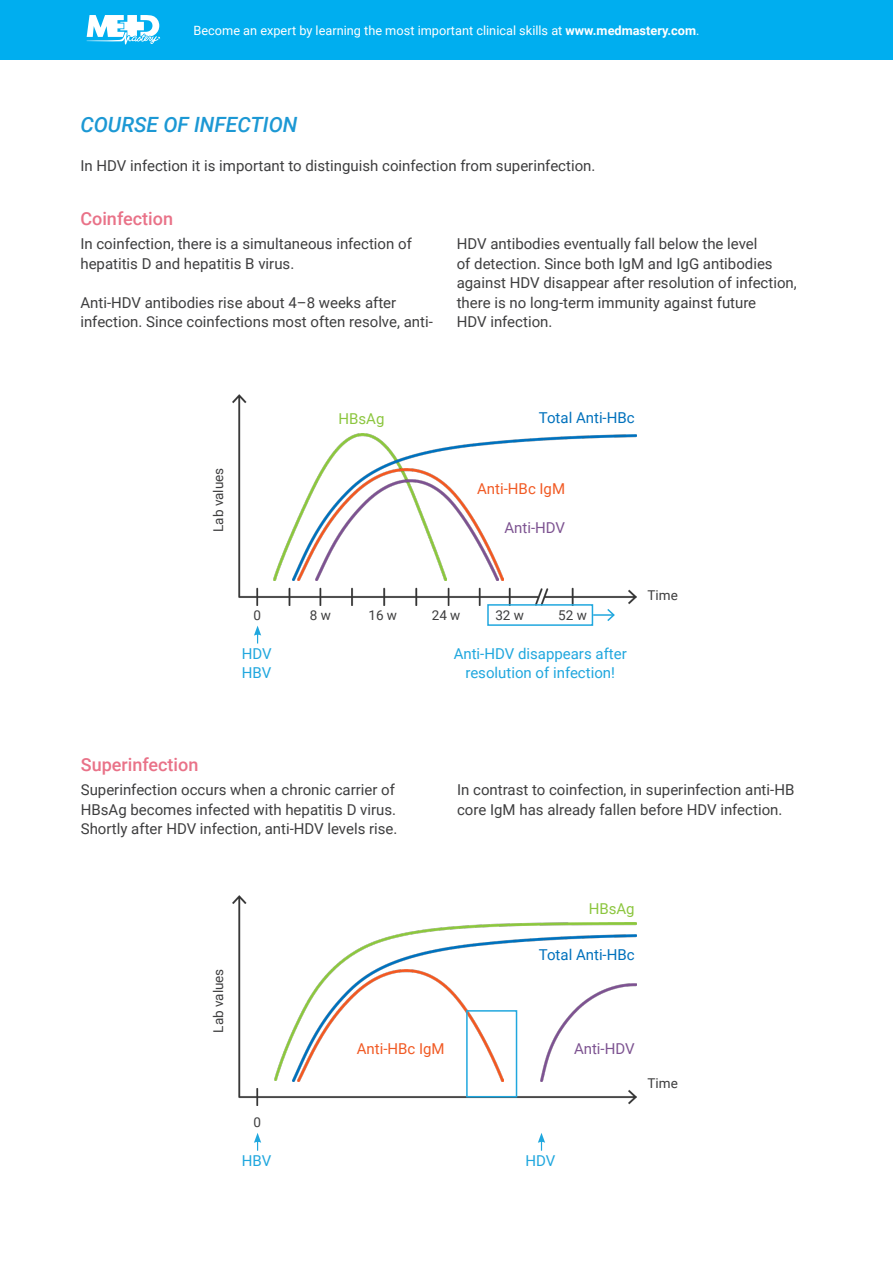
<style>
.page{position:relative;width:893px;height:1263px;background:#fff}
.page>*{position:absolute;margin:0;border:0;box-sizing:border-box;transform-origin:0 0}
.t1{font:italic 500 21px "Roboto";color:#1c98d4}
.t2{font:500 18px "Roboto";color:#e97288}
.running_text{font:15px/19.5px "Roboto";color:#3e3e3f}
.running_text-2{font:15px/19.5px "Roboto";color:#20a7de;text-align:center}
.running_text-3{font:15px "Roboto";color:#0071bc}
.running_text-4{font:15px "Roboto";color:#f15a24}
.running_text-5{font:15px "Roboto";color:#7d5391}
.running_text-6{font:15px "Roboto";color:#8cc63f}
.t3{font:13.5px "Roboto";color:#3e3e3f}
.t4{font:12.75px "Roboto";color:#fff}
.s1{font-weight:700}
</style>
<div class="page">
<div style="left:0;top:0;width:893px;height:60px;background:#00aeef"></div>
<svg style="left:86px;top:15px;width:74px;height:30px"></svg>
<img style="left:232px;top:895px;width:404px;height:211px">
<svg style="left:254px;top:1133px;width:7px;height:18px"></svg>
<svg style="left:538px;top:1133px;width:7px;height:18px"></svg>
<img style="left:274px;top:922px;width:363px;height:158px">
<img style="left:540px;top:984px;width:97px;height:97px">
<div style="left:466px;top:1010px;width:51px;height:87px;border:2px solid #20a7de"></div>
<img style="left:232px;top:394px;width:404px;height:211px">
<img style="left:273px;top:434px;width:19px;height:146px">
<svg style="left:254px;top:625px;width:7px;height:18px"></svg>
<div style="left:487px;top:604px;width:106px;height:22px;border:2px solid #20a7de"></div>
<hr style="left:593px;top:614px;width:21px;height:2px;background:#20a7de">
<svg style="left:606px;top:609px;width:9px;height:12px"></svg>
<img style="left:292px;top:434px;width:344px;height:146px">
<img style="left:298px;top:468px;width:206px;height:112px">
<img style="left:316px;top:479px;width:183px;height:101px">
<p class="t4" style="left:194px;top:21px;width:507px">Become an expert by learning the most important clinical skills at <span class="s1">www.medmastery.com</span>.</p>
<h1 class="t1" style="left:80px;top:110px;width:219px">COURSE OF INFECTION</h1>
<p class="running_text" style="left:80px;top:155px;width:517px">In HDV infection it is important to distinguish coinfection from superinfection.</p>
<h2 class="t2" style="left:80px;top:206px;width:94px">Coinfection</h2>
<p class="running_text" style="left:80px;top:233px;width:333px">In coinfection, there is a simultaneous infection of hepatitis D and hepatitis B virus.</p>
<p class="running_text" style="left:80px;top:292px;width:354px">Anti-HDV antibodies rise about 4–8 weeks after infection. Since coinfections most often resolve, anti-</p>
<p class="running_text" style="left:457px;top:233px;width:342px">HDV antibodies eventually fall below the level<br>of detection. Since both IgM and IgG antibodies against HDV disappear after resolution of infection, there is no long-term immunity against future<br>HDV infection.</p>
<p class="t3" style="left:209px;top:532px;width:66px;rotate:-90deg">Lab values</p>
<p class="running_text-6" style="left:338px;top:408px;width:47px">HBsAg</p>
<p class="running_text-3" style="left:539px;top:407px;width:97px">Total Anti-HBc</p>
<p class="running_text-4" style="left:477px;top:478px;width:89px">Anti-HBc IgM</p>
<p class="running_text-5" style="left:504px;top:517px;width:62px">Anti-HDV</p>
<p class="t3" style="left:253px;top:605px;width:9px">0</p>
<p class="t3" style="left:310px;top:605px;width:23px">8 w</p>
<p class="t3" style="left:368px;top:605px;width:30px">16 w</p>
<p class="t3" style="left:432px;top:605px;width:30px">24 w</p>
<p class="t3" style="left:495px;top:605px;width:30px">32 w</p>
<p class="t3" style="left:558px;top:605px;width:30px">52 w</p>
<p class="running_text-2" style="left:242px;top:643px;width:31px">HDV</p>
<p class="running_text-2" style="left:242px;top:662px;width:31px">HBV</p>
<p class="running_text-2" style="left:454px;top:643px;width:175px">Anti-HDV disappears after resolution of infection!</p>
<p class="t3" style="left:647px;top:586px;width:32px">Time</p>
<h2 class="t2" style="left:81px;top:752px;width:119px">Superinfection</h2>
<p class="running_text" style="left:81px;top:779px;width:318px">Superinfection occurs when a chronic carrier of<br>HBsAg becomes infected with hepatitis D virus.<br>Shortly after HDV infection, anti-HDV levels rise.</p>
<p class="running_text" style="left:457px;top:779px;width:339px">In contrast to coinfection, in superinfection anti-HB core IgM has already fallen before HDV infection.</p>
<p class="running_text-6" style="left:589px;top:898px;width:47px">HBsAg</p>
<p class="t3" style="left:209px;top:1033px;width:66px;rotate:-90deg">Lab values</p>
<p class="running_text-3" style="left:539px;top:944px;width:97px">Total Anti-HBc</p>
<p class="t3" style="left:253px;top:1112px;width:9px">0</p>
<p class="running_text-4" style="left:357px;top:1038px;width:89px">Anti-HBc IgM</p>
<p class="running_text-5" style="left:574px;top:1038px;width:62px">Anti-HDV</p>
<p class="running_text-2" style="left:242px;top:1150px;width:31px">HBV</p>
<p class="running_text-2" style="left:526px;top:1150px;width:31px">HDV</p>
<p class="t3" style="left:647px;top:1073px;width:32px">Time</p>
</div>
